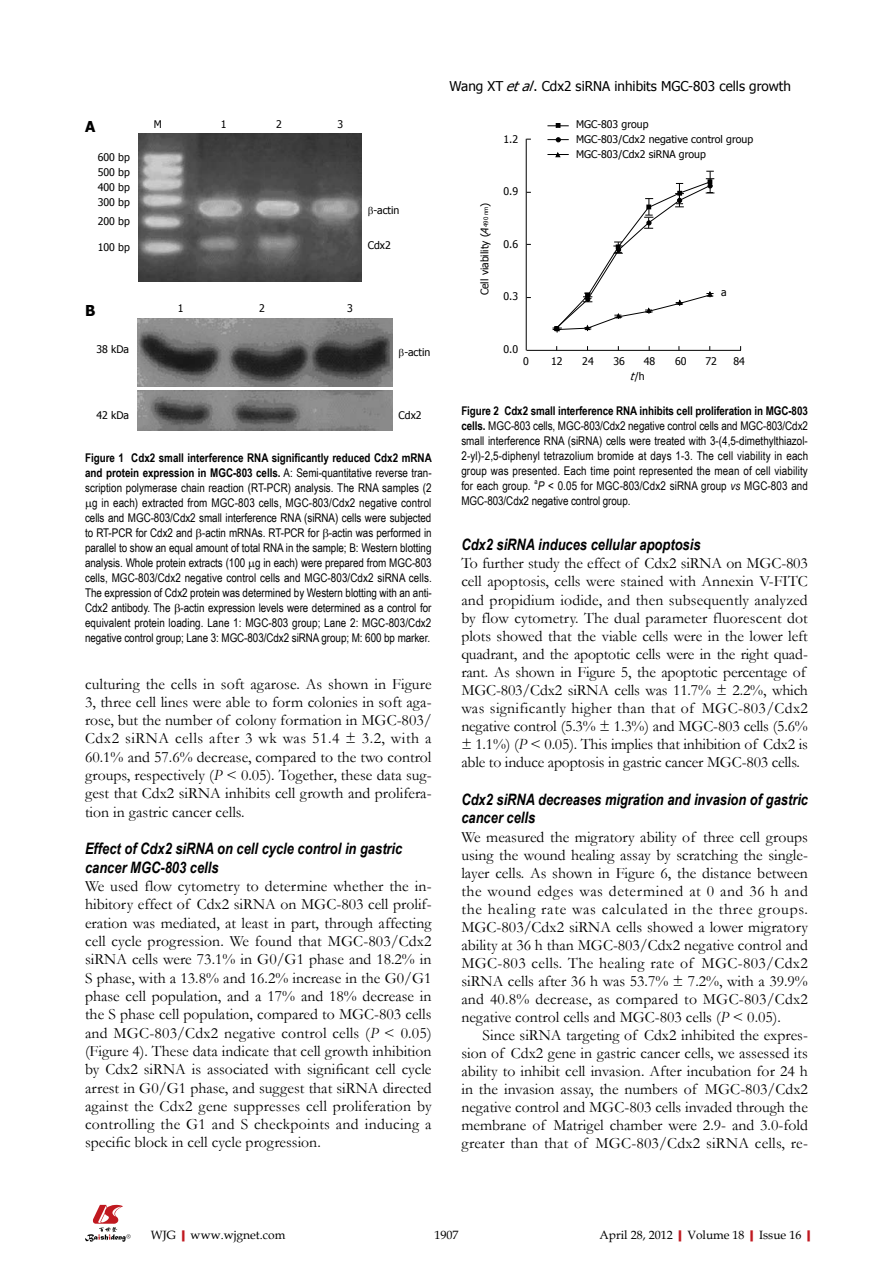
<style>
.page{position:relative;width:893px;height:1263px;background:#fff}
.page>*{position:absolute;margin:0;border:0;box-sizing:border-box;transform-origin:0 0}
.t1{font:15.75px/18px "Garamond";color:#000;text-align:justify}
.t2{font:italic 700 15.75px/18.8px "Arial Narrow";color:#000}
.t3{font:700 15px "Tahoma";color:#000}
.t4{font:13.5px "Tahoma";color:#000}
.t5{font:12px/15px "Arial Narrow";letter-spacing:-.005em;color:#000;text-align:center}
.t6{font:12px "Book Antiqua";color:#000}
.t7{font:10.5px/15px "Tahoma";color:#000;text-align:justify}
.t8{font:7.05px "Arial Narrow";color:#000}
.t9{font:6.15px "Tahoma";color:#000}
.s1{font-weight:700}
.s2{font-style:italic}
.s3{font-style:italic;font-size:10.5px}
.s4{font-size:10.5px}
.s5{font-weight:700;color:#c01920}
</style>
<div class="page">
<svg style="left:85px;top:1205px;width:46px;height:37px"></svg>
<img style="left:139px;top:133px;width:222px;height:148px">
<img style="left:138px;top:318px;width:255px;height:68px">
<img style="left:138px;top:391px;width:255px;height:40px">
<hr style="left:526px;top:139px;width:1px;height:211px;background:#000">
<hr style="left:527px;top:350px;width:214px;height:1px;background:#000">
<svg style="left:547px;top:123px;width:22px;height:5px"></svg>
<svg style="left:547px;top:137px;width:22px;height:5px"></svg>
<svg style="left:547px;top:152px;width:22px;height:5px"></svg>
<svg style="left:552px;top:171px;width:162px;height:162px"></svg>
<p class="t3" style="left:85px;top:116px;width:12px">A</p>
<p class="t7" style="left:154px;top:116px;width:10px">M</p>
<p class="t7" style="left:221px;top:116px;width:7px">1</p>
<p class="t7" style="left:276px;top:116px;width:7px">2</p>
<p class="t7" style="left:338px;top:116px;width:7px">3</p>
<p class="t7" style="left:98px;top:149px;width:34px">600 bp 500 bp 400 bp 300 bp</p>
<p class="t7" style="left:98px;top:214px;width:34px">200 bp</p>
<p class="t7" style="left:98px;top:239px;width:34px">100 bp</p>
<p class="t7" style="left:374px;top:202px;width:27px">-actin</p>
<p class="t7" style="left:368px;top:237px;width:25px">Cdx2</p>
<p class="t3" style="left:85px;top:300px;width:12px">B</p>
<p class="t7" style="left:178px;top:300px;width:7px">1</p>
<p class="t7" style="left:259px;top:300px;width:7px">2</p>
<p class="t7" style="left:347px;top:300px;width:7px">3</p>
<p class="t7" style="left:97px;top:341px;width:34px">38 kDa</p>
<p class="t7" style="left:404px;top:344px;width:27px">-actin</p>
<p class="t7" style="left:399px;top:407px;width:25px">Cdx2</p>
<p class="t7" style="left:97px;top:408px;width:34px">42 kDa</p>
<p class="t5" style="left:85px;top:450px;width:348px"><span class="s1">Figure 1 Cdx2 small interference RNA significantly reduced Cdx2 mRNA and protein expression in MGC-803 cells.</span> A: Semi-quantitative reverse tran&shy;scription polymerase chain reaction (RT-PCR) analysis. The RNA samples (2 g in each) extracted from MGC-803 cells, MGC-803/Cdx2 negative control cells and MGC-803/Cdx2 small interference RNA (siRNA) cells were subjected to RT-PCR for Cdx2 and -actin mRNAs. RT-PCR for -actin was performed in parallel to show an equal amount of total RNA in the sample; B: Western blotting analysis. Whole protein extracts (100 g in each) were prepared from MGC-803 cells, MGC-803/Cdx2 negative control cells and MGC-803/Cdx2 siRNA cells.<br>The expression of Cdx2 protein was determined by Western blotting with an anti-Cdx2 antibody. The -actin expression levels were determined as a control for equivalent protein loading. Lane 1: MGC-803 group; Lane 2: MGC-803/Cdx2 negative control group; Lane 3: MGC-803/Cdx2 siRNA group; M: 600 bp marker.</p>
<p class="t1" style="left:85px;top:674px;width:348px">culturing the cells in soft agarose. As shown in Figure 3, three cell lines were able to form colonies in soft aga&shy;rose, but the number of colony formation in MGC-803/ Cdx2 siRNA cells after 3 wk was 51.4 ± 3.2, with a 60.1% and 57.6% decrease, compared to the two control groups, respectively (<span class="s2">P</span> &lt; 0.05). Together, these data sug&shy;gest that Cdx2 siRNA inhibits cell growth and prolifera&shy;tion in gastric cancer cells.</p>
<p class="t2" style="left:85px;top:839px;width:319px">Effect of Cdx2 siRNA on cell cycle control in gastric cancer MGC-803 cells</p>
<p class="t1" style="left:85px;top:877px;width:348px">We used flow cytometry to determine whether the in&shy;hibitory effect of Cdx2 siRNA on MGC-803 cell prolif&shy;eration was mediated, at least in part, through affecting cell cycle progression. We found that MGC-803/Cdx2 siRNA cells were 73.1% in G0/G1 phase and 18.2% in S phase, with a 13.8% and 16.2% increase in the G0/G1 phase cell population, and a 17% and 18% decrease in the S phase cell population, compared to MGC-803 cells and MGC-803/Cdx2 negative control cells (<span class="s2">P</span> &lt; 0.05) (Figure 4). These data indicate that cell growth inhibition by Cdx2 siRNA is associated with significant cell cycle arrest in G0/G1 phase, and suggest that siRNA directed against the Cdx2 gene suppresses cell proliferation by controlling the G1 and S checkpoints and inducing a specific block in cell cycle progression.</p>
<p class="t4" style="left:450px;top:77px;width:343px">Wang XT <span class="s2">etal</span>. Cdx2 siRNA inhibits MGC-803 cells growth</p>
<p class="t7" style="left:503px;top:131px;width:16px">1.2</p>
<p class="t9" style="left:482px;top:235px;width:34px;rotate:-90deg"><span class="s3">A</span>490 nm<span class="s4">)</span></p>
<p class="t7" style="left:477px;top:295px;width:64px;rotate:-90deg">Cell viability (</p>
<p class="t7" style="left:503px;top:183px;width:16px">0.9</p>
<p class="t7" style="left:503px;top:236px;width:16px">0.6</p>
<p class="t7" style="left:503px;top:288px;width:16px">0.3</p>
<p class="t7" style="left:576px;top:116px;width:179px;text-align:left">MGC-803 group<br>MGC-803/Cdx2 negative control group<br>MGC-803/Cdx2 siRNA group</p>
<p class="t7" style="left:721px;top:284px;width:7px">a</p>
<p class="t7" style="left:503px;top:341px;width:16px">0.0</p>
<p class="t7" style="left:523px;top:353px;width:7px">0</p>
<p class="t7" style="left:551px;top:353px;width:13px">12</p>
<p class="t7" style="left:582px;top:353px;width:13px">24</p>
<p class="t7" style="left:613px;top:353px;width:13px">36</p>
<p class="t7" style="left:644px;top:353px;width:13px">48</p>
<p class="t7" style="left:675px;top:353px;width:13px">60</p>
<p class="t7" style="left:705px;top:353px;width:13px">72</p>
<p class="t7" style="left:733px;top:353px;width:13px">84</p>
<p class="t7" style="left:630px;top:368px;width:16px"><span class="s2">t</span>/ h</p>
<p class="t5" style="left:461px;top:402px;width:348px;text-align:justify"><span class="s1">Figure 2 Cdx2 small interference RNA inhibits cell proliferation in MGC-803 cells.</span> MGC-803 cells, MGC-803/Cdx2 negative control cells and MGC-803/Cdx2 small interference RNA (siRNA) cells were treated with 3-(4,5-dimethylthiazol-2-yl)-2,5-diphenyl tetrazolium bromide at days 1-3. The cell viability in each group was presented. Each time point represented the mean of cell viability for each group.</p>
<p class="t8" style="left:534px;top:476px;width:5px">a</p>
<p class="t5" style="left:461px;top:477px;width:348px;text-align:left;text-indent:76px"><span class="s2">P</span> &lt; 0.05 for MGC-803/Cdx2 siRNA group <span class="s2">vs</span> MGC-803 and<br>MGC-803/Cdx2 negative control group.</p>
<p class="t2" style="left:461px;top:535px;width:241px">Cdx2 siRNA induces cellular apoptosis</p>
<p class="t1" style="left:461px;top:554px;width:348px;text-align:left">To further study the effect of Cdx2 siRNA on MGC-803 cell apoptosis, cells were stained with Annexin V-FITC and propidium iodide, and then subsequently analyzed by flow cytometry. The dual parameter fluorescent dot plots showed that the viable cells were in the lower left quadrant, and the apoptotic cells were in the right quad&shy;rant. As shown in Figure 5, the apoptotic percentage of MGC-803/Cdx2 siRNA cells was 11.7% ± 2.2%, which was significantly higher than that of MGC-803/Cdx2 negative control (5.3% ± 1.3%) and MGC-803 cells (5.6% ± 1.1%) (<span class="s2">P</span> &lt; 0.05). This implies that inhibition of Cdx2 is able to induce apoptosis in gastric cancer MGC-803 cells.</p>
<p class="t2" style="left:461px;top:789px;width:348px">Cdx2 siRNA decreases migration and invasion of gastric cancer cells</p>
<p class="t1" style="left:461px;top:827px;width:348px">We measured the migratory ability of three cell groups using the wound healing assay by scratching the single&shy;layer cells. As shown in Figure 6, the distance between the wound edges was determined at 0 and 36 h and the healing rate was calculated in the three groups.<br>MGC-803/Cdx2 siRNA cells showed a lower migratory ability at 36 h than MGC-803/Cdx2 negative control and MGC-803 cells. The healing rate of MGC-803/Cdx2 siRNA cells after 36 h was 53.7% ± 7.2%, with a 39.9% and 40.8% decrease, as compared to MGC-803/Cdx2 negative control cells and MGC-803 cells (<span class="s2">P</span> &lt; 0.05).</p>
<p class="t1" style="left:461px;top:1025px;width:348px;text-indent:21px">Since siRNA targeting of Cdx2 inhibited the expres&shy;sion of Cdx2 gene in gastric cancer cells, we assessed its ability to inhibit cell invasion. After incubation for 24 h in the invasion assay, the numbers of MGC-803/Cdx2 negative control and MGC-803 cells invaded through the membrane of Matrigel chamber were 2.9- and 3.0-fold greater than that of MGC-803/Cdx2 siRNA cells, re-</p>
<p class="t6" style="left:151px;top:1226px;width:136px">WJG<span class="s5">|</span>www.wjgnet.com</p>
<p class="t6" style="left:434px;top:1226px;width:25px">1907</p>
<p class="t6" style="left:599px;top:1226px;width:218px">April 28, 2012<span class="s5">|</span>Volume 18<span class="s5">|</span>Issue 16<span class="s5">|</span></p>
</div>
